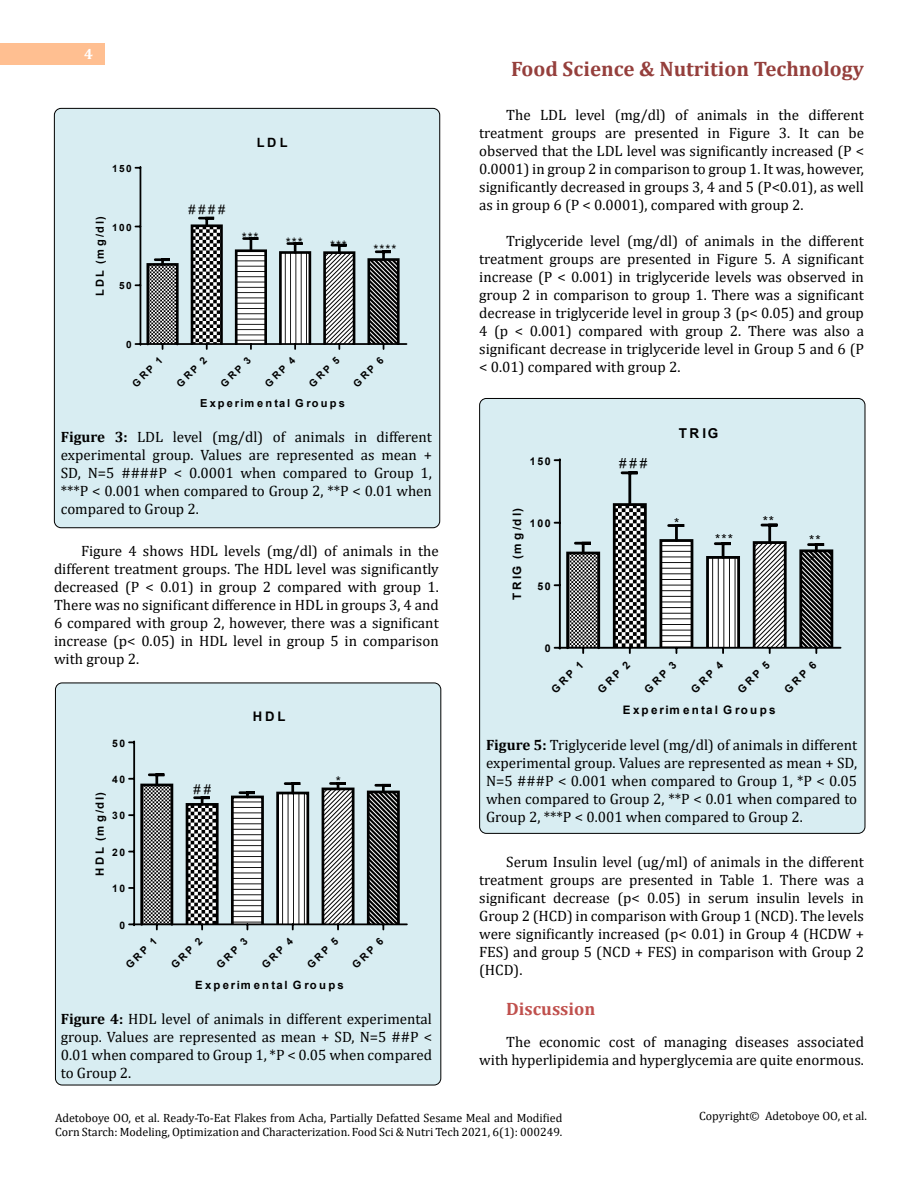
<style>
.page{position:relative;width:918px;height:1188px;background:#fff}
.page>*{position:absolute;margin:0;border:0;box-sizing:border-box;transform-origin:0 0}
.t1{font:700 21px "Cambria";color:#953f3c}
.t2{font:700 18px "Cambria";color:#c0504d}
.t3{font:15px/18px "Cambria";color:#000;text-align:justify}
.t4{font:700 15px "Cambria";color:#fff}
.t5{font:13.65px "Arial";color:#000}
.t6{font:700 13.65px "Arial";color:#000}
.t7{font:700 13.2px "Arial";color:#000}
.t8{font:13.2px "Arial";color:#000}
.t9{font:12.75px "Arial";color:#000}
.t10{font:700 12.75px "Arial";color:#000}
.t11{font:12px/14.4px "Cambria";color:#000}
.t12{font:700 11.7px "Arial";letter-spacing:.2em;color:#000}
.t13{font:700 11.4px "Arial";letter-spacing:.2em;color:#000}
.t14{font:700 11.1px "Arial";letter-spacing:.22em;color:#000}
.t15{font:700 10.95px "Arial";letter-spacing:.185em;color:#000}
.t16{font:700 10.65px "Arial";letter-spacing:.155em;color:#000}
.t17{font:700 10.35px "Arial";letter-spacing:.155em;color:#000}
.t18{font:700 10.05px "Arial";letter-spacing:.155em;color:#000}
.s1{font-weight:700}
</style>
<div class="page">
<div style="left:0;top:43px;width:105px;height:21px;background:#ffbf91"></div>
<div style="left:480px;top:398px;width:385px;height:435px;background:#d8edf2;border-radius:7px"></div>
<div style="left:55px;top:683px;width:386px;height:402px;background:#d8edf2;border-radius:7px"></div>
<div style="left:54px;top:108px;width:386px;height:420px;background:#d8edf2;border-radius:7px"></div>
<div style="left:146px;top:263px;width:33px;height:82px;border:3px solid #000"></div>
<hr style="left:140px;top:343px;width:267px;height:2px;background:#000">
<svg style="left:148px;top:258px;width:29px;height:91px;background:#747676"></svg>
<svg style="left:191px;top:216px;width:32px;height:133px;background:#6e7071"></svg>
<svg style="left:235px;top:237px;width:32px;height:112px;background:#acaeaf"></svg>
<svg style="left:279px;top:242px;width:32px;height:107px;background:#abadae"></svg>
<svg style="left:323px;top:243px;width:32px;height:106px;background:#909292"></svg>
<svg style="left:367px;top:250px;width:33px;height:99px;background:#525556"></svg>
<hr style="left:140px;top:167px;width:1px;height:178px;background:#000">
<div style="left:140px;top:784px;width:33px;height:142px;border:3px solid #000"></div>
<hr style="left:133px;top:923px;width:274px;height:2px;background:#000">
<svg style="left:142px;top:773px;width:30px;height:157px;background:#767879"></svg>
<svg style="left:186px;top:796px;width:33px;height:134px;background:#6f7071"></svg>
<svg style="left:231px;top:791px;width:33px;height:139px;background:#abacac"></svg>
<svg style="left:276px;top:782px;width:33px;height:148px;background:#adafb0"></svg>
<svg style="left:322px;top:782px;width:33px;height:148px;background:#929393"></svg>
<svg style="left:367px;top:783px;width:33px;height:147px;background:#4b4c4d"></svg>
<hr style="left:133px;top:741px;width:2px;height:184px;background:#000">
<div style="left:566px;top:552px;width:34px;height:97px;border:3px solid #000"></div>
<hr style="left:559px;top:647px;width:282px;height:2px;background:#000">
<svg style="left:568px;top:541px;width:31px;height:112px;background:#77797a"></svg>
<svg style="left:613px;top:471px;width:34px;height:182px"></svg>
<svg style="left:660px;top:524px;width:33px;height:129px;background:#b0b2b3"></svg>
<svg style="left:706px;top:542px;width:34px;height:111px;background:#abaeaf"></svg>
<svg style="left:753px;top:523px;width:34px;height:130px"></svg>
<svg style="left:799px;top:543px;width:34px;height:110px;background:#4b4c4d"></svg>
<hr style="left:559px;top:459px;width:2px;height:190px;background:#000">
<p class="t4" style="left:84px;top:44px;width:10px">4</p>
<p class="t18" style="left:112px;top:161px;width:21px">150</p>
<p class="t14" style="left:92px;top:296px;width:81px;rotate:-90deg">LDL (mg/dl)</p>
<p class="t18" style="left:112px;top:220px;width:21px">100</p>
<p class="t18" style="left:119px;top:279px;width:14px">50</p>
<p class="t18" style="left:126px;top:338px;width:7px">0</p>
<p class="t10" style="left:257px;top:133px;width:33px">LDL</p>
<p class="t9" style="left:189px;top:201px;width:38px">####</p>
<p class="t9" style="left:242px;top:229px;width:18px">***</p>
<p class="t9" style="left:286px;top:234px;width:18px">***</p>
<p class="t9" style="left:330px;top:236px;width:18px">***</p>
<p class="t9" style="left:373px;top:241px;width:25px">****</p>
<p class="t18" style="left:129px;top:380px;width:40px;rotate:-45deg">GRP 1</p>
<p class="t18" style="left:173px;top:380px;width:40px;rotate:-45deg">GRP 2</p>
<p class="t18" style="left:217px;top:380px;width:40px;rotate:-45deg">GRP 3</p>
<p class="t18" style="left:262px;top:380px;width:40px;rotate:-45deg">GRP 4</p>
<p class="t18" style="left:306px;top:380px;width:40px;rotate:-45deg">GRP 5</p>
<p class="t18" style="left:350px;top:380px;width:40px;rotate:-45deg">GRP 6</p>
<p class="t15" style="left:200px;top:395px;width:146px">Experimental Groups</p>
<p class="t3" style="left:61px;top:428px;width:373px"><span class="s1">Figure 3:</span> LDL level (mg/dl) of animals in different experimental group. Values are represented as mean + SD, N=5 ####P &lt; 0.0001 when compared to Group 1, ***P &lt; 0.001 when compared to Group 2, **P &lt; 0.01 when compared to Group 2.</p>
<p class="t3" style="left:54px;top:542px;width:386px;text-indent:27px">Figure 4 shows HDL levels (mg/dl) of animals in the different treatment groups. The HDL level was significantly decreased (P &lt; 0.01) in group 2 compared with group 1.<br>There was no significant difference in HDL in groups 3, 4 and 6 compared with group 2, however, there was a significant increase (p&lt; 0.05) in HDL level in group 5 in comparison with group 2.</p>
<p class="t17" style="left:112px;top:736px;width:15px">50</p>
<p class="t17" style="left:112px;top:772px;width:15px">40</p>
<p class="t13" style="left:92px;top:876px;width:86px;rotate:-90deg">HDL (mg/dl)</p>
<p class="t17" style="left:112px;top:809px;width:15px">30</p>
<p class="t17" style="left:112px;top:845px;width:15px">20</p>
<p class="t17" style="left:112px;top:881px;width:15px">10</p>
<p class="t17" style="left:120px;top:918px;width:7px">0</p>
<p class="t8" style="left:194px;top:781px;width:19px">##</p>
<p class="t7" style="left:253px;top:707px;width:34px">HDL</p>
<p class="t8" style="left:336px;top:772px;width:7px">*</p>
<p class="t17" style="left:122px;top:962px;width:41px;rotate:-45deg">GRP 1</p>
<p class="t17" style="left:168px;top:962px;width:41px;rotate:-45deg">GRP 2</p>
<p class="t17" style="left:213px;top:962px;width:41px;rotate:-45deg">GRP 3</p>
<p class="t17" style="left:258px;top:962px;width:41px;rotate:-45deg">GRP 4</p>
<p class="t17" style="left:304px;top:962px;width:41px;rotate:-45deg">GRP 5</p>
<p class="t17" style="left:349px;top:962px;width:41px;rotate:-45deg">GRP 6</p>
<p class="t13" style="left:195px;top:977px;width:150px">Experimental Groups</p>
<p class="t3" style="left:61px;top:1010px;width:373px"><span class="s1">Figure 4:</span> HDL level of animals in different experimental group. Values are represented as mean + SD, N=5 ##P &lt; 0.01 when compared to Group 1, *P &lt; 0.05 when compared to Group 2.</p>
<h1 class="t1" style="left:511px;top:54px;width:354px">Food Science &amp; Nutrition Technology</h1>
<p class="t3" style="left:479px;top:105px;width:386px;text-indent:27px">The LDL level (mg/dl) of animals in the different treatment groups are presented in Figure 3. It can be observed that the LDL level was significantly increased (P &lt; 0.0001) in group 2 in comparison to group 1. It was, however, significantly decreased in groups 3, 4 and 5 (P&lt;0.01), as well as in group 6 (P &lt; 0.0001), compared with group 2.</p>
<p class="t3" style="left:479px;top:231px;width:386px;text-indent:27px">Triglyceride level (mg/dl) of animals in the different treatment groups are presented in Figure 5. A significant increase (P &lt; 0.001) in triglyceride levels was observed in group 2 in comparison to group 1. There was a significant decrease in triglyceride level in group 3 (p&lt; 0.05) and group 4 (p &lt; 0.001) compared with group 2. There was also a significant decrease in triglyceride level in Group 5 and 6 (P &lt; 0.01) compared with group 2.</p>
<p class="t16" style="left:530px;top:453px;width:22px">150</p>
<p class="t5" style="left:619px;top:453px;width:30px">###</p>
<p class="t6" style="left:679px;top:423px;width:41px">TRIG</p>
<p class="t12" style="left:509px;top:600px;width:93px;rotate:-90deg">TRIG (mg/dl)</p>
<p class="t5" style="left:674px;top:514px;width:7px">*</p>
<p class="t16" style="left:530px;top:516px;width:22px">100</p>
<p class="t16" style="left:537px;top:578px;width:15px">50</p>
<p class="t16" style="left:545px;top:641px;width:7px">0</p>
<p class="t5" style="left:715px;top:529px;width:19px">***</p>
<p class="t5" style="left:763px;top:512px;width:13px">**</p>
<p class="t5" style="left:809px;top:530px;width:13px">**</p>
<p class="t5" style="left:809px;top:552px;width:7px">*</p>
<p class="t16" style="left:548px;top:686px;width:42px;rotate:-45deg">GRP 1</p>
<p class="t16" style="left:594px;top:686px;width:42px;rotate:-45deg">GRP 2</p>
<p class="t16" style="left:641px;top:686px;width:42px;rotate:-45deg">GRP 3</p>
<p class="t16" style="left:688px;top:686px;width:42px;rotate:-45deg">GRP 4</p>
<p class="t16" style="left:734px;top:686px;width:42px;rotate:-45deg">GRP 5</p>
<p class="t16" style="left:781px;top:686px;width:42px;rotate:-45deg">GRP 6</p>
<p class="t12" style="left:623px;top:702px;width:154px">Experimental Groups</p>
<p class="t3" style="left:486px;top:735px;width:373px"><span class="s1">Figure 5:</span> Triglyceride level (mg/dl) of animals in different experimental group. Values are represented as mean + SD, N=5 ###P &lt; 0.001 when compared to Group 1, *P &lt; 0.05 when compared to Group 2, **P &lt; 0.01 when compared to Group 2, ***P &lt; 0.001 when compared to Group 2.</p>
<p class="t3" style="left:479px;top:852px;width:386px;text-indent:27px">Serum Insulin level (ug/ml) of animals in the different treatment groups are presented in Table 1. There was a significant decrease (p&lt; 0.05) in serum insulin levels in Group 2 (HCD) in comparison with Group 1 (NCD). The levels were significantly increased (p&lt; 0.01) in Group 4 (HCDW + FES) and group 5 (NCD + FES) in comparison with Group 2 (HCD).</p>
<p class="t2" style="left:506px;top:996px;width:91px">Discussion</p>
<p class="t3" style="left:479px;top:1032px;width:386px;text-align:right">The economic cost of managing diseases associated with hyperlipidemia and hyperglycemia are quite enormous.</p>
<p class="t11" style="left:55px;top:1111px;width:509px">Adetoboye OO, et al. Ready-To-Eat Flakes from Acha, Partially Defatted Sesame Meal and Modified<br>Corn Starch: Modeling, Optimization and Characterization. Food Sci &amp; Nutri Tech 2021, 6(1): 000249.</p>
<p class="t11" style="left:699px;top:1109px;width:169px">Copyright© Adetoboye OO, et al.</p>
</div>
